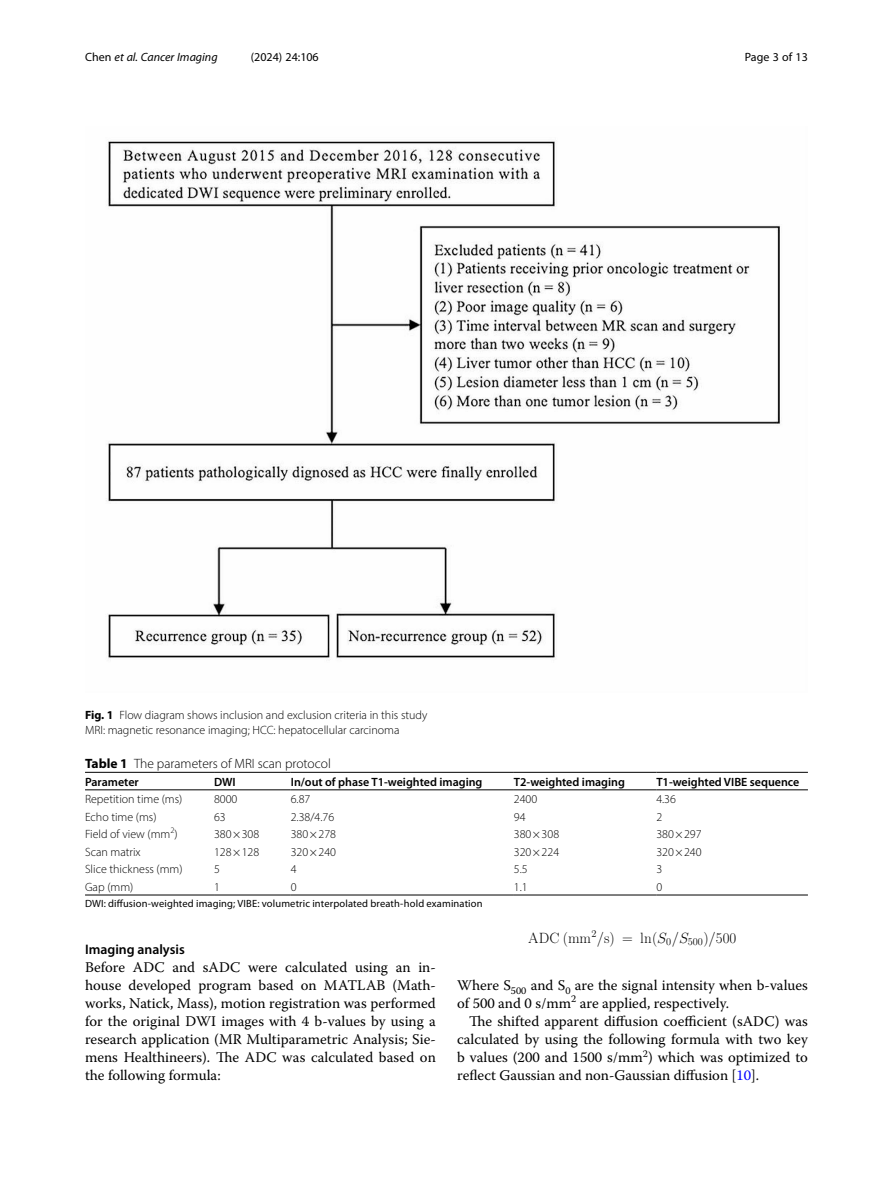
<style>
.page{position:relative;width:893px;height:1191px;background:#fff}
.page>*{position:absolute;margin:0;border:0;box-sizing:border-box;transform-origin:0 0}
.t1{font:14.85px "SFRM1728";color:#000}
.Body_Text{font:14.7px/18px "Warnock Pro";color:#000;text-align:justify}
.Body_Text_Indent{font:14.7px/18px "Warnock Pro";color:#000;text-align:justify}
.Head_2{font:600 13.8px "Myriad Pro";color:#000}
.Table_Caption{font:300 13.5px "Myriad Pro";color:#000}
.Table_Body{font:300 12px "Myriad Pro";color:#000}
.Figure_Caption{font:300 12px "Myriad Pro";color:#000}
.Table_Head{font:600 12px "Myriad Pro";color:#000}
.t2{font:italic 12px "Myriad Pro";color:#000}
.t3{font:12px "Myriad Pro";color:#000}
.Table_Footnote{font:10.5px "Myriad Pro";letter-spacing:.01em;color:#000}
.s1{font-style:normal}
.s2{font-weight:700}
.s3{font-family:"CMR17"}
.s4{font-family:"CMMI12"}
.s5{color:#00f}
</style>
<div class="page">
<hr style="left:85px;top:789px;width:129px;height:1px;background:#000">
<hr style="left:214px;top:772px;width:77px;height:1px;background:#000">
<hr style="left:214px;top:789px;width:77px;height:1px;background:#000">
<hr style="left:291px;top:772px;width:223px;height:1px;background:#000">
<hr style="left:291px;top:789px;width:223px;height:1px;background:#000">
<hr style="left:514px;top:772px;width:142px;height:1px;background:#000">
<hr style="left:514px;top:789px;width:142px;height:1px;background:#000">
<hr style="left:656px;top:772px;width:152px;height:1px;background:#000">
<hr style="left:656px;top:789px;width:152px;height:1px;background:#000">
<hr style="left:214px;top:894px;width:77px;height:1px;background:#000">
<hr style="left:291px;top:894px;width:223px;height:1px;background:#000">
<hr style="left:514px;top:894px;width:142px;height:1px;background:#000">
<hr style="left:656px;top:894px;width:152px;height:1px;background:#000">
<hr style="left:85px;top:894px;width:129px;height:1px;background:#000">
<hr style="left:85px;top:772px;width:129px;height:1px;background:#000">
<img style="left:106px;top:141px;width:674px;height:518px">
<p class="t2" style="left:85px;top:50px;width:134px"><span class="s1">Chen</span> et al. Cancer Imaging</p>
<p class="t3" style="left:251px;top:50px;width:70px">(2024) 24:106</p>
<p class="t3" style="left:745px;top:50px;width:65px">Page 3 of 13</p>
<p class="Figure_Caption" style="left:85px;top:708px;width:344px"><span class="s2">Fig. 1</span> Flow diagram shows inclusion and exclusion criteria in this study</p>
<p class="Figure_Caption" style="left:85px;top:723px;width:316px">MRI: magnetic resonance imaging; HCC: hepatocellular carcinoma</p>
<p class="Table_Caption" style="left:85px;top:755px;width:247px"><span class="s2">Table 1</span> The parameters of MRI scan protocol</p>
<p class="Table_Head" style="left:85px;top:774px;width:55px">Parameter</p>
<p class="Table_Head" style="left:214px;top:774px;width:23px">DWI</p>
<p class="Table_Head" style="left:291px;top:774px;width:193px">In/out of phase T1-weighted imaging</p>
<p class="Table_Head" style="left:514px;top:774px;width:113px">T2-weighted imaging</p>
<p class="Table_Head" style="left:656px;top:774px;width:145px">T1-weighted VIBE sequence</p>
<p class="Table_Body" style="left:85px;top:792px;width:99px">Repetition time (ms)</p>
<p class="Table_Body" style="left:214px;top:792px;width:25px">8000</p>
<p class="Table_Body" style="left:291px;top:792px;width:21px">6.87</p>
<p class="Table_Body" style="left:514px;top:792px;width:25px">2400</p>
<p class="Table_Body" style="left:656px;top:792px;width:21px">4.36</p>
<p class="Table_Body" style="left:85px;top:809px;width:73px">Echo time (ms)</p>
<p class="Table_Body" style="left:214px;top:809px;width:13px">63</p>
<p class="Table_Body" style="left:291px;top:809px;width:45px">2.38/4.76</p>
<p class="Table_Body" style="left:514px;top:809px;width:13px">94</p>
<p class="Table_Body" style="left:656px;top:809px;width:7px">2</p>
<p class="Table_Body" style="left:85px;top:827px;width:94px">Field of view (mm<sup>2</sup>)</p>
<p class="Table_Body" style="left:214px;top:827px;width:47px">380×308</p>
<p class="Table_Body" style="left:291px;top:827px;width:47px">380×278</p>
<p class="Table_Body" style="left:514px;top:827px;width:47px">380×308</p>
<p class="Table_Body" style="left:656px;top:827px;width:47px">380×297</p>
<p class="Table_Body" style="left:85px;top:844px;width:57px">Scan matrix</p>
<p class="Table_Body" style="left:214px;top:844px;width:47px">128×128</p>
<p class="Table_Body" style="left:291px;top:844px;width:47px">320×240</p>
<p class="Table_Body" style="left:514px;top:844px;width:47px">320×224</p>
<p class="Table_Body" style="left:656px;top:844px;width:47px">320×240</p>
<p class="Table_Body" style="left:85px;top:862px;width:99px">Slice thickness (mm)</p>
<p class="Table_Body" style="left:214px;top:862px;width:7px">5</p>
<p class="Table_Body" style="left:291px;top:862px;width:7px">4</p>
<p class="Table_Body" style="left:514px;top:862px;width:15px">5.5</p>
<p class="Table_Body" style="left:656px;top:862px;width:7px">3</p>
<p class="Table_Body" style="left:85px;top:879px;width:50px">Gap (mm)</p>
<p class="Table_Body" style="left:214px;top:879px;width:7px">1</p>
<p class="Table_Body" style="left:291px;top:879px;width:7px">0</p>
<p class="Table_Body" style="left:514px;top:879px;width:15px">1.1</p>
<p class="Table_Body" style="left:656px;top:879px;width:7px">0</p>
<p class="Table_Footnote" style="left:85px;top:897px;width:399px">DWI: diffusion-weighted imaging; VIBE: volumetric interpolated breath-hold examination</p>
<p class="Head_2" style="left:85px;top:941px;width:101px">Imaging analysis</p>
<p class="Body_Text" style="left:85px;top:958px;width:352px">Before ADC and sADC were calculated using an in&shy;house developed program based on MATLAB (Math&shy;works, Natick, Mass), motion registration was performed for the original DWI images with 4 b-values by using a research application (MR Multiparametric Analysis; Sie&shy;mens Healthineers). The ADC was calculated based on the following formula:</p>
<p class="t1" style="left:528px;top:929px;width:210px">ADC <span class="s3">(</span>mm<sup>2</sup><span class="s4">/</span>s<span class="s3">) =</span> ln<span class="s3">(</span><span class="s4">S</span><sub>0</sub><span class="s4">/S</span><sub>500</sub><span class="s3">)</span><span class="s4">/</span><span class="s3">500</span></p>
<p class="Body_Text" style="left:457px;top:976px;width:352px">Where S<sub>500</sub> and S<sub>0</sub> are the signal intensity when b-values of 500 and 0 s/mm<sup>2</sup> are applied, respectively.</p>
<p class="Body_Text_Indent" style="left:457px;top:1012px;width:352px;text-indent:12px">The shifted apparent diffusion coefficient (sADC) was calculated by using the following formula with two key b values (200 and 1500 s/mm<sup>2</sup>) which was optimized to reflect Gaussian and non-Gaussian diffusion [<span class="s5">10</span>].</p>
</div>
